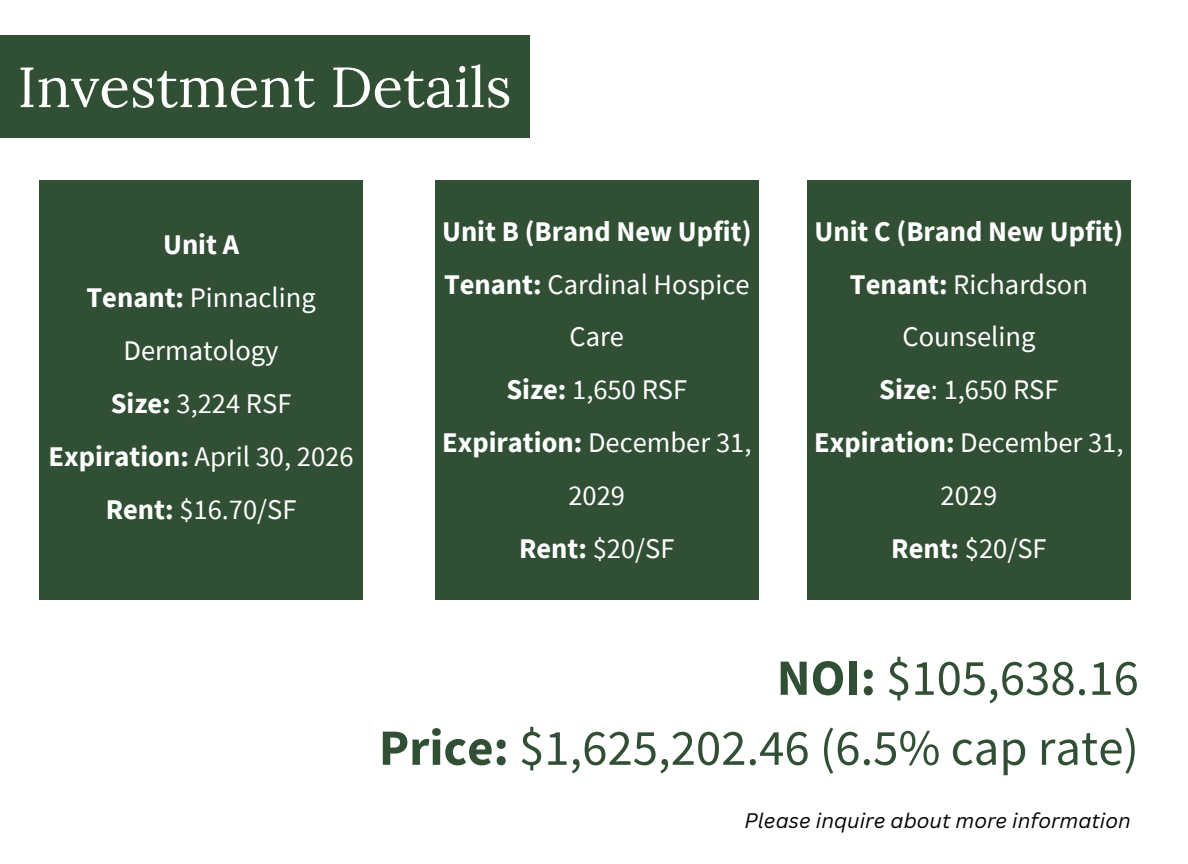
<style>
.page{position:relative;width:1188px;height:864px;background:#fff}
.page>*{position:absolute;margin:0;border:0;box-sizing:border-box;transform-origin:0 0}
.t1{font:56.55px "Lora";color:#fff}
.t2{font:50.85px/70.1px "Source Sans Pro";color:#314f34;text-align:right}
.t3{font:28.5px/52.8px "Source Sans Pro";color:#fff;text-align:center}
.t4{font:700 28.5px/52.8px "Source Sans Pro";color:#fff;text-align:center}
.t5{font:italic 20.55px "Canva Sans";color:#000}
.s1{font-weight:700}
.s2{font-weight:400}
</style>
<div class="page">
<div style="left:0;top:35px;width:530px;height:103px;background:#314f34"></div>
<div style="left:435px;top:180px;width:324px;height:419px;background:#314f34"></div>
<div style="left:39px;top:180px;width:324px;height:419px;background:#314f34"></div>
<div style="left:807px;top:180px;width:324px;height:419px;background:#314f34"></div>
<h3 class="t1" style="left:18px;top:50px;width:496px">Investment Details</h3>
<h3 class="t3" style="left:49px;top:218px;width:306px"><span class="s1">Unit A<br>Tenant:</span> Pinnacling<br>Dermatology<br><span class="s1">Size:</span> 3,224 RSF<br><span class="s1">Expiration:</span> April 30, 2026<br><span class="s1">Rent:</span> $16.70/SF</h3>
<h1 class="t4" style="left:442px;top:204px;width:311px">Unit B (Brand New Upfit)<br>Tenant: <span class="s2">Cardinal Hospice<br>Care<br></span>Size: <span class="s2">1,650 RSF<br></span>Expiration: <span class="s2">December 31,<br>2029<br></span>Rent: <span class="s2">$20/SF</span></h1>
<h3 class="t3" style="left:814px;top:204px;width:311px"><span class="s1">Unit C (Brand New Upfit)<br>Tenant:</span> Richardson<br>Counseling<br><span class="s1">Size</span>: 1,650 RSF<br><span class="s1">Expiration:</span> December 31,<br>2029<br><span class="s1">Rent:</span> $20/SF</h3>
<p class="t2" style="left:379px;top:642px;width:761px"><span class="s1">NOI:</span> $105,638.16<br><span class="s1">Price:</span> $1,625,202.46 (6.5% cap rate)</p>
<h2 class="t5" style="left:745px;top:806px;width:388px">Please inquire about more information</h2>
</div>
